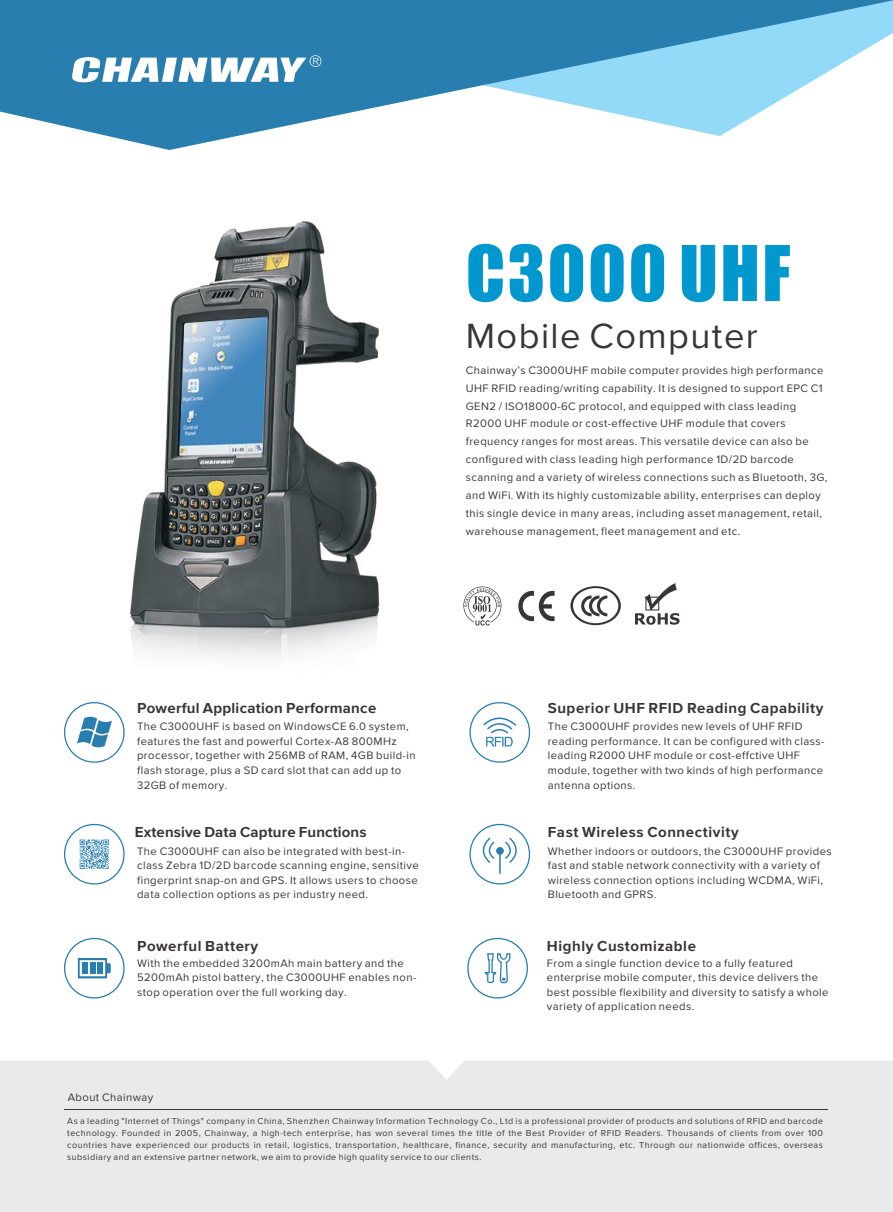
<style>
.page{position:relative;width:893px;height:1212px;background:#fff}
.page>*{position:absolute;margin:0;border:0;box-sizing:border-box;transform-origin:0 0}
.t1{font:70.8px "Impact";letter-spacing:.035em;color:#0098cf}
.t2{font:36.3px "Proxima Nova";letter-spacing:.04em;color:#393535}
.t3{font:700 15px "Proxima Nova";letter-spacing:.04em;color:#393535}
.t4{font:700 15px "Proxima Nova";letter-spacing:.02em;color:#393535}
.t5{font:700 15px "Proxima Nova";letter-spacing:.01em;color:#393535}
.t6{font:11.25px/14.5px "Proxima Nova";letter-spacing:.04em;color:#393535}
.t7{font:9px/12px "Proxima Nova";letter-spacing:.05em;color:#393535;text-align:justify}
</style>
<div class="page">
<img style="left:130px;top:221px;width:250px;height:437px">
<div style="left:0;top:1060px;width:893px;height:152px;background:#ebeaea"></div>
<hr style="left:64px;top:1109px;width:764px;height:1px;background:#393535">
<svg style="left:467px;top:937px;width:61px;height:62px"></svg>
<svg style="left:469px;top:823px;width:62px;height:62px"></svg>
<svg style="left:64px;top:823px;width:61px;height:62px"></svg>
<svg style="left:469px;top:702px;width:62px;height:61px"></svg>
<svg style="left:635px;top:583px;width:45px;height:42px"></svg>
<svg style="left:570px;top:586px;width:51px;height:39px"></svg>
<svg style="left:518px;top:591px;width:36px;height:30px"></svg>
<svg style="left:463px;top:586px;width:38px;height:39px"></svg>
<svg style="left:64px;top:702px;width:61px;height:61px"></svg>
<svg style="left:64px;top:937px;width:61px;height:62px"></svg>
<div style="left:82px;top:962px;width:6px;height:12px;background:#277eaf"></div>
<div style="left:90px;top:962px;width:5px;height:12px;background:#277eaf"></div>
<div style="left:97px;top:962px;width:6px;height:12px;background:#277eaf"></div>
<svg style="left:0;top:0;width:893px;height:150px;fill:#287eae"></svg>
<svg style="left:72px;top:55px;width:249px;height:27px"></svg>
<h1 class="t1" style="left:466px;top:245px;width:326px">C3000 UHF</h1>
<h2 class="t2" style="left:466px;top:319px;width:293px">Mobile Computer</h2>
<p class="t6" style="left:466px;top:362px;width:363px;line-height:17.9px">Chainway’s C3000UHF mobile computer provides high performance UHF RFID reading/writing capability. It is designed to support EPC C1<br>GEN2 / ISO18000-6C protocol, and equipped with class leading R2000 UHF module or cost-effective UHF module that covers frequency ranges for most areas. This versatile device can also be configured with class leading high performance 1D/2D barcode scanning and a variety of wireless connections such as Bluetooth, 3G, and WiFi. With its highly customizable ability, enterprises can deploy this single device in many areas, including asset management, retail, warehouse management, fleet management and etc.</p>
<h3 class="t4" style="left:137px;top:701px;width:241px">Powerful Application Performance</h3>
<p class="t6" style="left:137px;top:720px;width:280px">The C3000UHF is based on WindowsCE 6.0 system, features the fast and powerful Cortex-A8 800MHz processor, together with 256MB of RAM, 4GB build-in flash storage, plus a SD card slot that can add up to 32GB of memory.</p>
<h3 class="t5" style="left:135px;top:825px;width:233px">Extensive Data Capture Functions</h3>
<p class="t6" style="left:137px;top:844px;width:283px">The C3000UHF can also be integrated with best-in&shy;class Zebra 1D/2D barcode scanning engine, sensitive fingerprint snap-on and GPS. It allows users to choose data collection options as per industry need.</p>
<h3 class="t3" style="left:137px;top:939px;width:123px">Powerful Battery</h3>
<p class="t6" style="left:137px;top:956px;width:281px">With the embedded 3200mAh main battery and the<br>5200mAh pistol battery, the C3000UHF enables non&shy;stop operation over the full working day.</p>
<h3 class="t3" style="left:548px;top:701px;width:277px">Superior UHF RFID Reading Capability</h3>
<p class="t6" style="left:548px;top:720px;width:278px">The C3000UHF provides new levels of UHF RFID reading performance. It can be configured with class&shy;leading R2000 UHF module or cost-effctive UHF module, together with two kinds of high performance antenna options.</p>
<h3 class="t3" style="left:548px;top:825px;width:192px">Fast Wireless Connectivity</h3>
<p class="t6" style="left:548px;top:844px;width:285px">Whether indoors or outdoors, the C3000UHF provides fast and stable network connectivity with a variety of wireless connection options including WCDMA, WiFi, Bluetooth and GPRS.</p>
<h3 class="t3" style="left:547px;top:939px;width:150px">Highly Customizable</h3>
<p class="t6" style="left:547px;top:956px;width:283px">From a single function device to a fully featured enterprise mobile computer, this device delivers the best possible flexibility and diversity to satisfy a whole variety of application needs.</p>
<p class="t6" style="left:68px;top:1090px;width:87px">About Chainway</p>
<p class="t7" style="left:67px;top:1115px;width:757px">As a leading "Internet of Things" company in China, Shenzhen Chainway Information Technology Co., Ltd is a professional provider of products and solutions of RFID and barcode technology. Founded in 2005, Chainway, a high-tech enterprise, has won several times the title of the Best Provider of RFID Readers. Thousands of clients from over 100 countries have experienced our products in retail, logistics, transportation, healthcare, finance, security and manufacturing, etc. Through our nationwide offices, overseas subsidiary and an extensive partner network, we aim to provide high quality service to our clients.</p>
</div>
